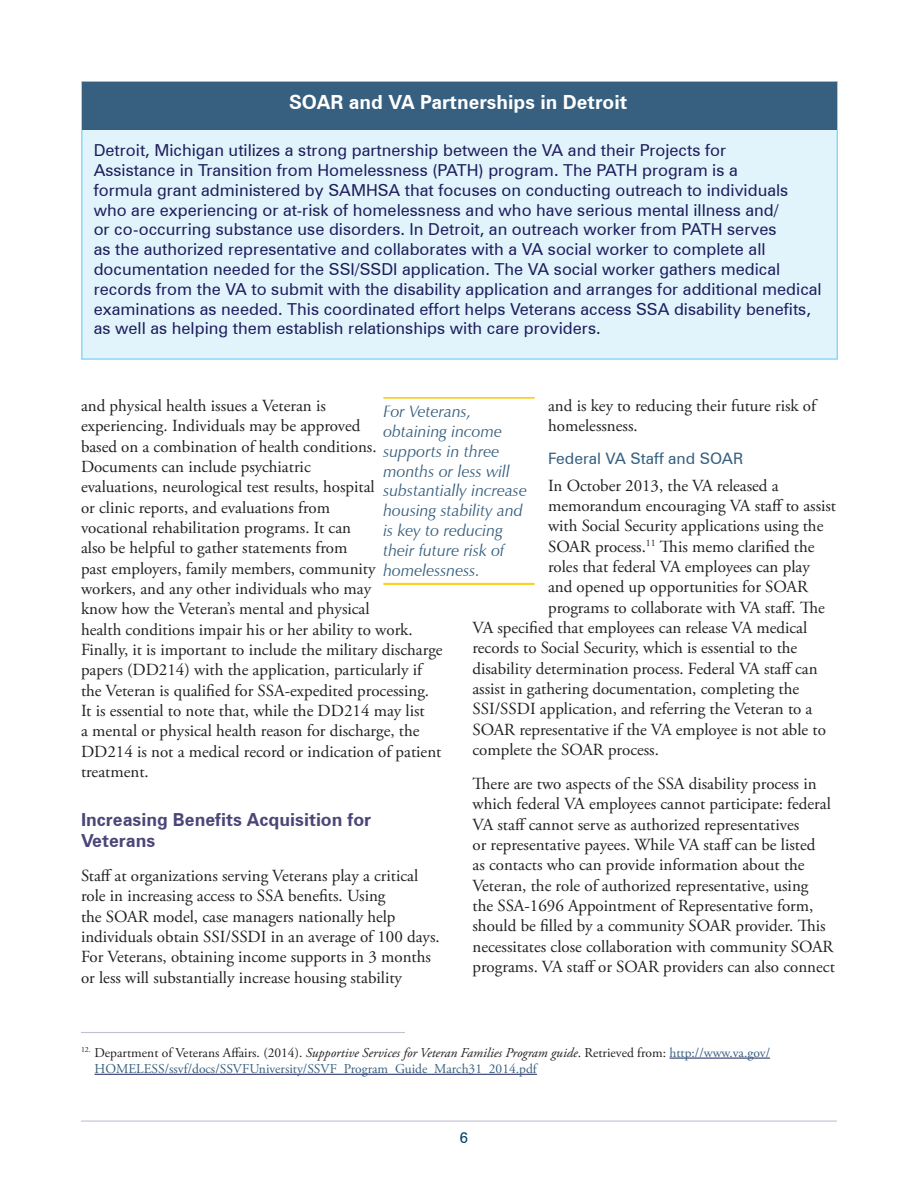
<style>
.page{position:relative;width:918px;height:1188px;background:#fff}
.page>*{position:absolute;margin:0;border:0;box-sizing:border-box;transform-origin:0 0}
.t1{font:700 19.5px "Zurich BT";color:#fff}
.t2{font:700 18px/21.6px "Zurich BT";color:#4b4678}
.t3{font:16.95px/20.4px "Adobe Garamond Pro";color:#231f20}
.t4{font:16.5px/19.8px "Zurich BT";color:#1f1e5d}
.t5{font:italic 16.5px/19.8px "Zapf Humanist 601 BT";color:#376080}
.t6{font:15.75px "Zurich BT";color:#376080}
.t7{font:15px "Zurich BT";color:#004365}
.t8{font:13.5px/16.2px "Adobe Garamond Pro";color:#376080}
.s1{color:#231f20}
.s2{font-style:italic;color:#231f20}
</style>
<div class="page">
<hr style="left:81px;top:1120px;width:756px;height:2px;background:#c4c0d3">
<hr style="left:670px;top:1058px;width:100px;height:1px;background:#1f1e5d">
<hr style="left:94px;top:1074px;width:443px;height:1px;background:#1f1e5d">
<hr style="left:81px;top:1032px;width:324px;height:1px;background:#c4c0d3">
<hr style="left:383px;top:397px;width:152px;height:1px;background:#fdcc09">
<hr style="left:383px;top:398px;width:152px;height:1px;background:#fdcc09">
<hr style="left:383px;top:583px;width:152px;height:1px;background:#fdcc09">
<hr style="left:383px;top:584px;width:152px;height:1px;background:#fdcc09">
<div style="left:81px;top:81px;width:757px;height:279px;background:#e1f4fc;border:1px solid #6bcff6"></div>
<div style="left:82px;top:82px;width:755px;height:47px;background:#376080"></div>
<p class="t1" style="left:289px;top:91px;width:340px">SOAR and VA Partnerships in Detroit</p>
<p class="t4" style="left:94px;top:140px;width:730px">Detroit, Michigan utilizes a strong partnership between the VA and their Projects for<br>Assistance in Transition from Homelessness (PATH) program. The PATH program is a<br>formula grant administered by SAMHSA that focuses on conducting outreach to individuals who are experiencing or at-risk of homelessness and who have serious mental illness and/<br>or co-occurring substance use disorders. In Detroit, an outreach worker from PATH serves<br>as the authorized representative and collaborates with a VA social worker to complete all documentation needed for the SSI/SSDI application. The VA social worker gathers medical records from the VA to submit with the disability application and arranges for additional medical examinations as needed. This coordinated effort helps Veterans access SSA disability benefits, as well as helping them establish relationships with care providers.</p>
<p class="t3" style="left:81px;top:396px;width:363px">and physical health issues a Veteran is<br>experiencing. Individuals may be approved<br>based on a combination of health conditions.<br>Documents can include psychiatric<br>evaluations, neurological test results, hospital<br>or clinic reports, and evaluations from<br>vocational rehabilitation programs. It can<br>also be helpful to gather statements from<br>past employers, family members, community<br>workers, and any other individuals who may<br>know how the Veteran’s mental and physical<br>health conditions impair his or her ability to work.<br>Finally, it is important to include the military discharge papers (DD214) with the application, particularly if the Veteran is qualified for SSA-expedited processing.<br>It is essential to note that, while the DD214 may list<br>a mental or physical health reason for discharge, the DD214 is not a medical record or indication of patient treatment.</p>
<p class="t2" style="left:81px;top:808px;width:292px">Increasing Benefits Acquisition for<br>Veterans</p>
<p class="t3" style="left:81px;top:866px;width:360px">Staff at organizations serving Veterans play a critical role in increasing access to SSA benefits. Using<br>the SOAR model, case managers nationally help individuals obtain SSI/SSDI in an average of 100 days.<br>For Veterans, obtaining income supports in 3 months or less will substantially increase housing stability</p>
<p class="t3" style="left:548px;top:396px;width:269px">and is key to reducing their future risk of homelessness.</p>
<p class="t6" style="left:548px;top:448px;width:197px">Federal VA Staff and SOAR</p>
<p class="t3" style="left:548px;top:476px;width:232px">In October 2013, the VA released a</p>
<p class="t3" style="left:548px;top:496px;width:290px">memorandum encouraging VA staff to assist</p>
<p class="t3" style="left:548px;top:516px;width:277px">with Social Security applications using the</p>
<p class="t3" style="left:548px;top:537px;width:268px">SOAR process.<sup>11</sup> This memo clarified the</p>
<p class="t3" style="left:548px;top:557px;width:263px">roles that federal VA employees can play</p>
<p class="t3" style="left:548px;top:577px;width:261px">and opened up opportunities for SOAR</p>
<p class="t3" style="left:548px;top:598px;width:278px">programs to collaborate with VA staff. The</p>
<p class="t3" style="left:472px;top:618px;width:336px">VA specified that employees can release VA medical</p>
<p class="t3" style="left:472px;top:638px;width:326px">records to Social Security, which is essential to the</p>
<p class="t3" style="left:472px;top:659px;width:347px">disability determination process. Federal VA staff can</p>
<p class="t3" style="left:472px;top:679px;width:328px">assist in gathering documentation, completing the</p>
<p class="t3" style="left:472px;top:699px;width:342px">SSI/SSDI application, and referring the Veteran to a</p>
<p class="t3" style="left:472px;top:720px;width:355px">SOAR representative if the VA employee is not able to</p>
<p class="t3" style="left:472px;top:740px;width:188px">complete the SOAR process.</p>
<p class="t3" style="left:472px;top:774px;width:364px">There are two aspects of the SSA disability process in which federal VA employees cannot participate: federal VA staff cannot serve as authorized representatives<br>or representative payees. While VA staff can be listed<br>as contacts who can provide information about the Veteran, the role of authorized representative, using<br>the SSA-1696 Appointment of Representative form, should be filled by a community SOAR provider. This necessitates close collaboration with community SOAR programs. VA staff or SOAR providers can also connect</p>
<p class="t5" style="left:383px;top:402px;width:145px">For Veterans, obtaining income supports in three months or less will substantially increase housing stability and is key to reducing their future risk of homelessness.</p>
<p class="t8" style="left:94px;top:1045px;width:677px;text-indent:-14px"><sup>12.</sup> <span class="s1">Department of Veterans Affairs. (2014).</span> <span class="s2">Supportive Services for Veteran Families Program guide</span><span class="s1">. Retrieved from:</span> http://www.va.gov/<br>HOMELESS/ssvf/docs/SSVFUniversity/SSVF_Program_Guide_March31_2014.pdf</p>
<p class="t7" style="left:460px;top:1128px;width:10px">6</p>
</div>
